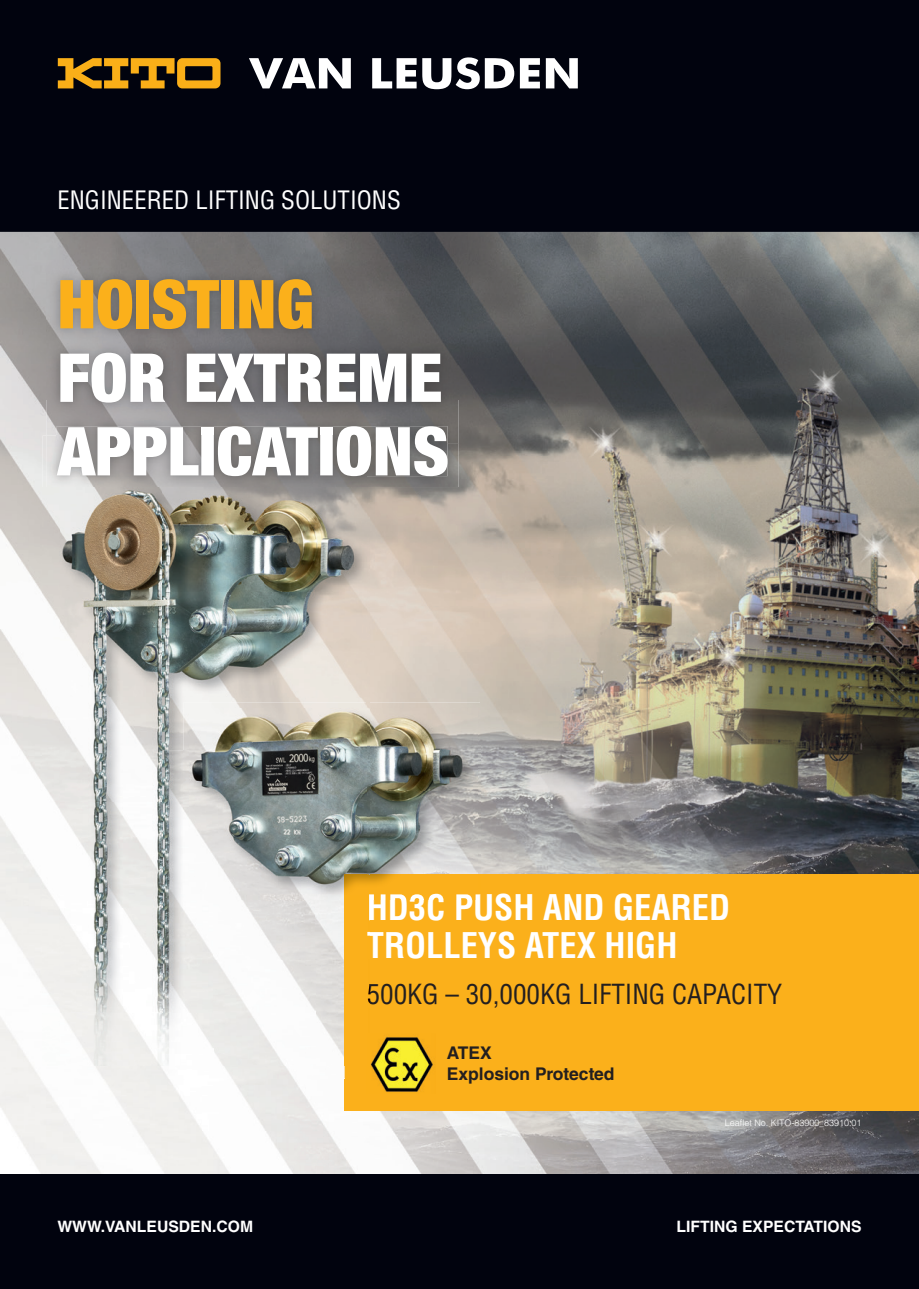
<style>
.page{position:relative;width:919px;height:1289px;background:#fff}
.page>*{position:absolute;margin:0;border:0;box-sizing:border-box;transform-origin:0 0}
.t1{font:900 condensed 67.5px/73.5px "Helvetica Neue";color:#fff}
.t2{font:900 condensed 67.5px "Helvetica Neue";color:#fbb01b}
.t3{font:700 condensed 34.5px/37.5px "Helvetica LT Std";color:#fff}
.t4{font:condensed 27px "Helvetica LT Std";color:#231f20}
.t5{font:condensed 24.75px "Helvetica LT Std";color:#fff}
.t6{font:700 17.55px/21px "Helvetica LT Std";color:#231f20}
.t7{font:700 15.75px "Helvetica LT Std";color:#fff}
.t8{font:300 9px "Helvetica LT Std";color:#fff}
</style>
<div class="page">
<div style="left:0;top:0;width:918px;height:232px;background:#01030e"></div>
<img style="left:0;top:232px;width:918px;height:942px">
<div style="left:0;top:1174px;width:918px;height:114px;background:#01030e"></div>
<div style="left:344px;top:874px;width:574px;height:236px;background:#fbb01b"></div>
<img style="left:47px;top:268px;width:411px;height:175px">
<img style="left:366px;top:443px;width:92px;height:44px">
<img style="left:57px;top:426px;width:390px;height:50px">
<img style="left:370px;top:1037px;width:63px;height:55px">
<svg style="left:58px;top:58px;width:162px;height:30px"></svg>
<svg style="left:249px;top:58px;width:102px;height:30px"></svg>
<svg style="left:372px;top:58px;width:44px;height:30px"></svg>
<svg style="left:422px;top:57px;width:92px;height:32px"></svg>
<svg style="left:520px;top:58px;width:57px;height:30px"></svg>
<img style="left:366px;top:487px;width:3px;height:215px">
<img style="left:60px;top:1065px;width:284px;height:13px">
<svg style="left:368px;top:988px;width:1px;height:15px"></svg>
<img style="left:43px;top:488px;width:17px;height:577px">
<img style="left:47px;top:435px;width:266px;height:52px">
<img style="left:313px;top:476px;width:53px;height:11px">
<img style="left:57px;top:435px;width:309px;height:41px">
<img style="left:60px;top:487px;width:306px;height:210px">
<img style="left:60px;top:697px;width:102px;height:316px">
<img style="left:162px;top:697px;width:204px;height:53px">
<img style="left:162px;top:750px;width:51px;height:263px">
<img style="left:213px;top:899px;width:131px;height:166px">
<img style="left:60px;top:1013px;width:153px;height:52px">
<img style="left:369px;top:745px;width:108px;height:154px">
<img style="left:189px;top:894px;width:155px;height:5px">
<img style="left:369px;top:702px;width:111px;height:43px">
<img style="left:477px;top:745px;width:3px;height:129px">
<svg style="left:366px;top:702px;width:3px;height:7px"></svg>
<img style="left:183px;top:702px;width:183px;height:48px">
<img style="left:183px;top:750px;width:6px;height:144px">
<img style="left:189px;top:709px;width:180px;height:185px">
<svg style="left:366px;top:893px;width:4px;height:27px"></svg>
<img style="left:344px;top:874px;width:22px;height:20px">
<h3 class="t5" style="left:57px;top:185px;width:345px">ENGINEERED LIFTING SOLUTIONS</h3>
<h1 class="t2" style="left:57px;top:249px;width:258px">HOISTING</h1>
<h1 class="t1" style="left:57px;top:337px;width:393px">FOR EXTREME<br>APPLICATIONS</h1>
<h2 class="t3" style="left:367px;top:888px;width:365px">HD3C PUSH AND GEARED<br>TROLLEYS ATEX HIGH</h2>
<h3 class="t4" style="left:367px;top:977px;width:417px">500KG – 30,000KG LIFTING CAPACITY</h3>
<p class="t6" style="left:446px;top:1042px;width:169px">ATEX<br>Explosion Protected</p>
<p class="t8" style="left:724px;top:1116px;width:138px">Leaflet No. KITO-83900_83910.01</p>
<p class="t7" style="left:57px;top:1216px;width:197px">WWW.VANLEUSDEN.COM</p>
<p class="t7" style="left:676px;top:1216px;width:186px">LIFTING EXPECTATIONS</p>
</div>
